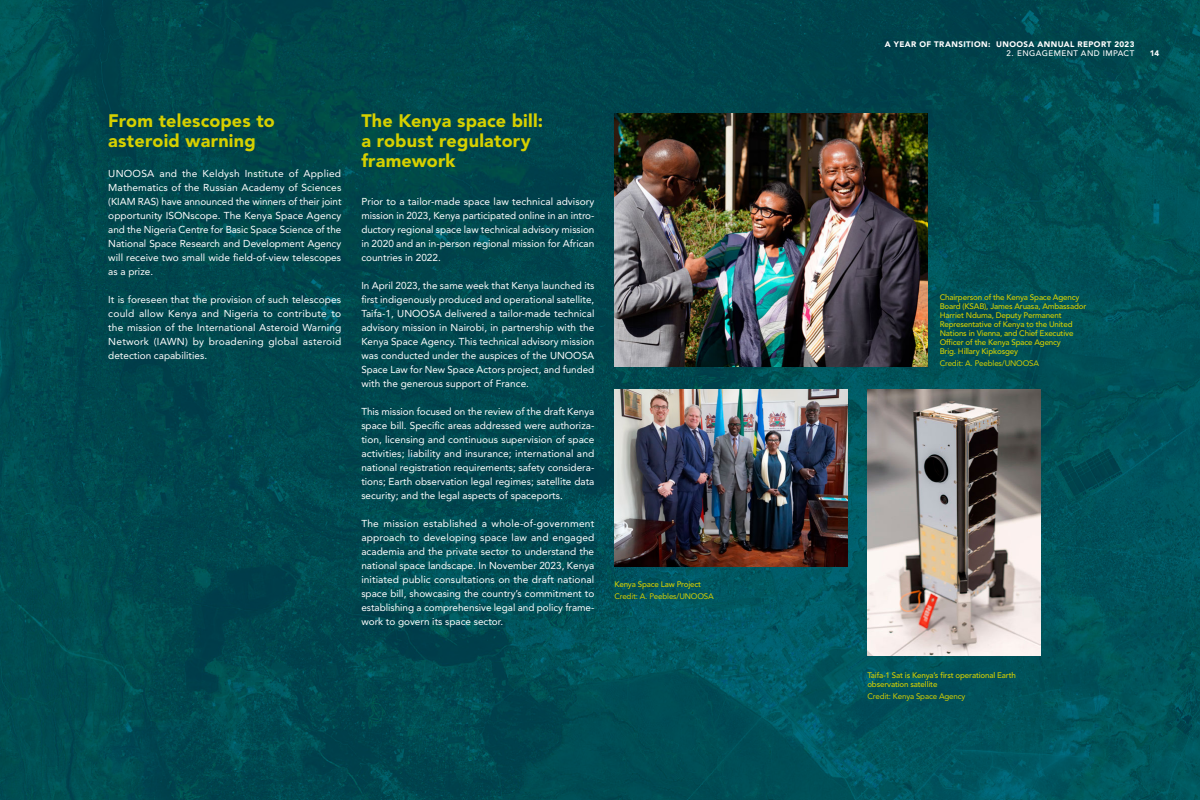
<style>
.page{position:relative;width:1200px;height:800px;background:#fff}
.page>*{position:absolute;margin:0;border:0;box-sizing:border-box;transform-origin:0 0}
.Head_B_yellow_green_09{font:900 18px/20px "Avenir LT Std";letter-spacing:.01em;color:#d6d000}
.Body_white{font:10px/14px "Avenir LT Std";color:#fff;text-align:justify}
.photo_caption_09{font:500 8px/9px "Avenir LT Std";letter-spacing:-.02em;color:#d6d000}
.photo_caption_09-2{font:8px "Avenir LT Std";letter-spacing:-.02em;color:#d6d000}
.t1{font:900 8px "Avenir LT Std";letter-spacing:.055em;color:#fff}
.t2{font:500 8px "Avenir LT Std";letter-spacing:.055em;color:#fff}
</style>
<div class="page">
<img style="left:0;top:0;width:1200px;height:800px">
<img style="left:614px;top:113px;width:313px;height:254px">
<img style="left:614px;top:389px;width:233px;height:178px">
<img style="left:867px;top:389px;width:173px;height:267px">
<h3 class="Head_B_yellow_green_09" style="left:108px;top:111px;width:168px">From telescopes to asteroid warning</h3>
<p class="Body_white" style="left:108px;top:167px;width:235px">UNOOSA and the Keldysh Institute of Applied Mathematics of the Russian Academy of Sciences (KIAM RAS) have announced the winners of their joint opportunity ISONscope. The Kenya Space Agency and the Nigeria Centre for Basic Space Science of the National Space Research and Development Agency will receive two small wide field-of-view telescopes as a prize.</p>
<p class="Body_white" style="left:108px;top:293px;width:235px">It is foreseen that the provision of such telescopes could allow Kenya and Nigeria to contribute to the mission of the International Asteroid Warning Network (IAWN) by broadening global asteroid detection capabilities.</p>
<h3 class="Head_B_yellow_green_09" style="left:361px;top:111px;width:183px">The Kenya space bill: a robust regulatory framework</h3>
<p class="Body_white" style="left:361px;top:195px;width:235px">Prior to a tailor-made space law technical advisory mission in 2023, Kenya participated online in an intro&shy;ductory regional space law technical advisory mission in 2020 and an in-person regional mission for African countries in 2022.</p>
<p class="Body_white" style="left:361px;top:279px;width:235px">In April 2023, the same week that Kenya launched its first indigenously produced and operational satellite, Taifa-1, UNOOSA delivered a tailor-made technical advisory mission in Nairobi, in partnership with the Kenya Space Agency. This technical advisory mission was conducted under the auspices of the UNOOSA Space Law for New Space Actors project, and funded with the generous support of France.</p>
<p class="Body_white" style="left:361px;top:405px;width:235px">This mission focused on the review of the draft Kenya space bill. Specific areas addressed were authoriza&shy;tion, licensing and continuous supervision of space activities; liability and insurance; international and national registration requirements; safety considera&shy;tions; Earth observation legal regimes; satellite data security; and the legal aspects of spaceports.</p>
<p class="Body_white" style="left:361px;top:517px;width:235px">The mission established a whole-of-government approach to developing space law and engaged academia and the private sector to understand the national space landscape. In November 2023, Kenya initiated public consultations on the draft national space bill, showcasing the country’s commitment to establishing a comprehensive legal and policy frame&shy;work to govern its space sector.</p>
<p class="photo_caption_09" style="left:614px;top:580px;width:88px">Kenya Space Law Project</p>
<p class="photo_caption_09-2" style="left:614px;top:592px;width:101px">Credit: A. Peebles/UNOOSA</p>
<p class="t1" style="left:885px;top:39px;width:251px">A YEAR OF TRANSITION: UNOOSA ANNUAL REPORT 2023</p>
<p class="t2" style="left:1007px;top:49px;width:17px">2. Engag</p>
<p class="t2" style="left:1048px;top:49px;width:71px">ement and impac</p>
<p class="t2" style="left:1130px;top:49px;width:6px">t</p>
<p class="t1" style="left:1150px;top:48px;width:11px">14</p>
<p class="photo_caption_09" style="left:940px;top:293px;width:148px">Chairperson of the Kenya Space Agency Board (KSAB), James Aruasa, Ambassador Harriet Nduma, Deputy Permanent Representative of Kenya to the United Nations in Vienna, and Chief Executive Officer of the Kenya Space Agency<br>Brig. Hillary Kipkosgey</p>
<p class="photo_caption_09-2" style="left:940px;top:358px;width:101px">Credit: A. Peebles/UNOOSA</p>
<p class="photo_caption_09" style="left:867px;top:671px;width:150px">Taifa-1 Sat is Kenya’s first operational Earth observation satellite</p>
<p class="photo_caption_09-2" style="left:867px;top:691px;width:99px">Credit: Kenya Space Agency</p>
</div>
